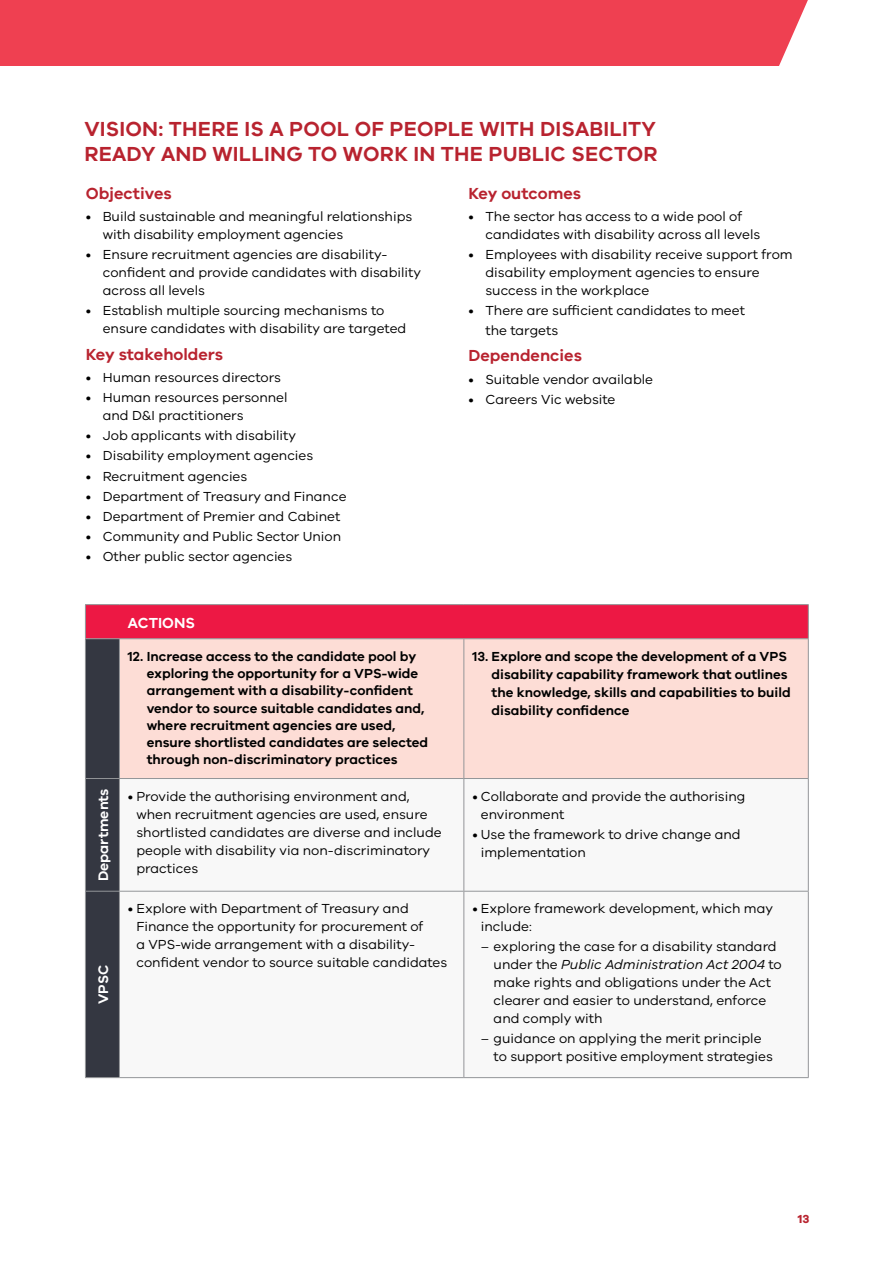
<style>
.page{position:relative;width:893px;height:1263px;background:#fff}
.page>*{position:absolute;margin:0;border:0;box-sizing:border-box;transform-origin:0 0}
.t1{font:600 21px/25.5px "VIC";letter-spacing:.01em;color:#b8232f}
.t2{font:600 16.5px "VIC";color:#b8232f}
.VPSC_table_heading{font:600 15px "VIC";color:#fff}
.Table_Heading_2{font:600 14.25px "VIC";color:#fff}
.t3{font:13.5px/18px "VIC";color:#000}
.Table_Body{font:600 13.5px/17.2px "VIC";color:#000}
.t4{font:700 12px "VIC";color:#b8232f}
.s1{font-style:italic}
</style>
<div class="page">
<div style="left:0;top:0;width:893px;height:66px;background:#ef4051"></div>
<svg style="left:779px;top:0;width:114px;height:66px;background:#fce6e8"></svg>
<div style="left:86px;top:605px;width:722px;height:33px;background:#ed1844"></div>
<div style="left:85px;top:639px;width:34px;height:139px;background:#343741"></div>
<div style="left:120px;top:639px;width:688px;height:139px;background:#fdddd6"></div>
<div style="left:86px;top:779px;width:33px;height:298px;background:#343741"></div>
<svg style="left:120px;top:779px;width:688px;height:298px"></svg>
<hr style="left:85px;top:638px;width:34px;height:1px;background:#939598">
<hr style="left:119px;top:638px;width:345px;height:1px;background:#939598">
<hr style="left:464px;top:638px;width:345px;height:1px;background:#939598">
<hr style="left:85px;top:778px;width:34px;height:1px;background:#939598">
<hr style="left:119px;top:778px;width:345px;height:1px;background:#939598">
<hr style="left:464px;top:778px;width:345px;height:1px;background:#939598">
<hr style="left:85px;top:891px;width:34px;height:1px;background:#939598">
<hr style="left:119px;top:891px;width:345px;height:1px;background:#939598">
<hr style="left:464px;top:891px;width:345px;height:1px;background:#939598">
<hr style="left:85px;top:604px;width:34px;height:1px;background:#939598">
<hr style="left:85px;top:605px;width:1px;height:33px;background:#939598">
<hr style="left:119px;top:604px;width:345px;height:1px;background:#939598">
<hr style="left:464px;top:604px;width:345px;height:1px;background:#939598">
<hr style="left:808px;top:605px;width:1px;height:33px;background:#939598">
<hr style="left:85px;top:639px;width:1px;height:139px;background:#939598">
<hr style="left:119px;top:639px;width:1px;height:139px;background:#939598">
<hr style="left:463px;top:639px;width:1px;height:139px;background:#939598">
<hr style="left:808px;top:639px;width:1px;height:139px;background:#939598">
<hr style="left:85px;top:779px;width:1px;height:112px;background:#939598">
<hr style="left:119px;top:779px;width:1px;height:112px;background:#939598">
<hr style="left:463px;top:779px;width:1px;height:112px;background:#939598">
<hr style="left:808px;top:779px;width:1px;height:112px;background:#939598">
<hr style="left:85px;top:891px;width:1px;height:186px;background:#939598">
<hr style="left:119px;top:891px;width:1px;height:186px;background:#939598">
<hr style="left:463px;top:891px;width:1px;height:186px;background:#939598">
<hr style="left:808px;top:891px;width:1px;height:186px;background:#939598">
<hr style="left:85px;top:1077px;width:34px;height:1px;background:#939598">
<hr style="left:119px;top:1077px;width:345px;height:1px;background:#939598">
<hr style="left:464px;top:1077px;width:345px;height:1px;background:#939598">
<h4 class="t1" style="left:84px;top:115px;width:575px">VISION: THERE IS A POOL OF PEOPLE WITH DISABILITY<br>READY AND WILLING TO WORK IN THE PUBLIC SECTOR</h4>
<h5 class="t2" style="left:86px;top:183px;width:88px">Objectives</h5>
<p class="t3" style="left:103px;top:207px;width:311px;text-indent:-17px">• Build sustainable and meaningful relationships with disability employment agencies</p>
<p class="t3" style="left:103px;top:245px;width:320px;text-indent:-17px">• Ensure recruitment agencies are disability&shy;confident and provide candidates with disability across all levels</p>
<p class="t3" style="left:103px;top:301px;width:305px;text-indent:-17px">• Establish multiple sourcing mechanisms to ensure candidates with disability are targeted</p>
<h5 class="t2" style="left:86px;top:344px;width:139px">Key stakeholders</h5>
<p class="t3" style="left:86px;top:368px;width:197px">• Human resources directors</p>
<p class="t3" style="left:103px;top:388px;width:186px;text-indent:-17px">• Human resources personnel and D&amp;I practitioners</p>
<p class="t3" style="left:86px;top:426px;width:212px">• Job applicants with disability</p>
<p class="t3" style="left:86px;top:446px;width:229px">• Disability employment agencies</p>
<p class="t3" style="left:86px;top:467px;width:163px">• Recruitment agencies</p>
<p class="t3" style="left:86px;top:487px;width:262px">• Department of Treasury and Finance</p>
<p class="t3" style="left:86px;top:507px;width:256px">• Department of Premier and Cabinet</p>
<p class="t3" style="left:86px;top:527px;width:257px">• Community and Public Sector Union</p>
<p class="t3" style="left:86px;top:547px;width:208px">• Other public sector agencies</p>
<h5 class="t2" style="left:468px;top:183px;width:114px">Key outcomes</h5>
<p class="t3" style="left:485px;top:207px;width:276px;text-indent:-17px">• The sector has access to a wide pool of candidates with disability across all levels</p>
<p class="t3" style="left:485px;top:245px;width:309px;text-indent:-17px">• Employees with disability receive support from disability employment agencies to ensure success in the workplace</p>
<p class="t3" style="left:485px;top:300px;width:261px;line-height:19.5px;text-indent:-17px">• There are sufficient candidates to meet the targets</p>
<h5 class="t2" style="left:468px;top:346px;width:115px">Dependencies</h5>
<p class="t3" style="left:468px;top:370px;width:186px">• Suitable vendor available</p>
<p class="t3" style="left:468px;top:390px;width:149px">• Careers Vic website</p>
<p class="VPSC_table_heading" style="left:128px;top:614px;width:69px">ACTIONS</p>
<p class="Table_Body" style="left:147px;top:647px;width:283px;text-indent:-19px">12. Increase access to the candidate pool by exploring the opportunity for a VPS-wide arrangement with a disability-confident vendor to source suitable candidates and, where recruitment agencies are used, ensure shortlisted candidates are selected through non-discriminatory practices</p>
<p class="Table_Body" style="left:491px;top:647px;width:301px;line-height:18px;text-indent:-19px">13. Explore and scope the development of a VPS disability capability framework that outlines the knowledge, skills and capabilities to build disability confidence</p>
<p class="Table_Heading_2" style="left:95px;top:881px;width:94px;rotate:-90deg">Departments</p>
<p class="t3" style="left:136px;top:786px;width:307px;text-indent:-9px">• Provide the authorising environment and, when recruitment agencies are used, ensure shortlisted candidates are diverse and include people with disability via non-discriminatory practices</p>
<p class="t3" style="left:481px;top:786px;width:266px;text-indent:-9px">• Collaborate and provide the authorising environment</p>
<p class="t3" style="left:481px;top:825px;width:261px;text-indent:-9px">• Use the framework to drive change and implementation</p>
<p class="Table_Heading_2" style="left:95px;top:1004px;width:41px;rotate:-90deg">VPSC</p>
<p class="t3" style="left:136px;top:899px;width:312px;text-indent:-9px">• Explore with Department of Treasury and Finance the opportunity for procurement of<br>a VPS-wide arrangement with a disability&shy;confident vendor to source suitable candidates</p>
<p class="t3" style="left:481px;top:899px;width:294px;text-indent:-9px">• Explore framework development, which may include:</p>
<p class="t3" style="left:494px;top:937px;width:290px;text-indent:-13px">– exploring the case for a disability standard under the <span class="s1">Public Administration Act 2004</span> to make rights and obligations under the Act clearer and easier to understand, enforce and comply with</p>
<p class="t3" style="left:494px;top:1029px;width:281px;text-indent:-13px">– guidance on applying the merit principle to support positive employment strategies</p>
<p class="t4" style="left:798px;top:1211px;width:13px">13</p>
</div>
